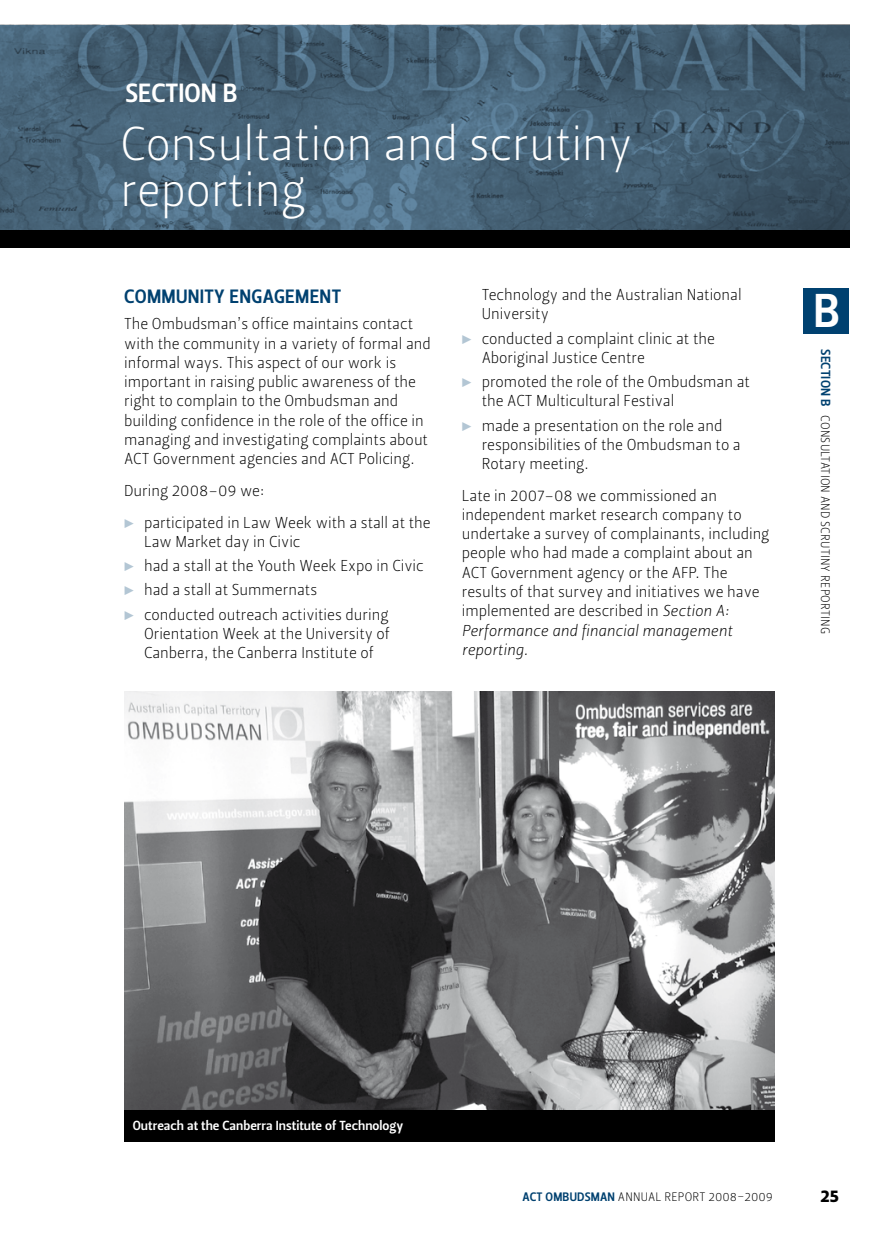
<style>
.page{position:relative;width:874px;height:1241px;background:#fff}
.page>*{position:absolute;margin:0;border:0;box-sizing:border-box;transform-origin:0 0}
.t1{font:47.25px/45.5px "Leitura Sans Grot 1";color:#fff}
.t2{font:47.25px "Leitura Sans Grot 3";color:#fff}
.t3{font:26.25px "Leitura Sans Grot 3";color:#fff}
.t4{font:19.25px "Leitura Sans Grot 3";color:#004170}
.t5{font:17.5px "Leitura Sans Grot 4";color:#000}
.t6{font:15.75px/19.2px "Leitura Sans Grot 1";color:#000}
.t7{font:15.75px/19.2px "Leitura Sans Italic 1";color:#000}
.t8{font:13.12px "Leitura Sans Grot 3";color:#fff}
.t9{font:12.25px "Leitura Sans Grot 1";letter-spacing:.015em;color:#000}
.s1{font-family:"Mathematical Pi Six";font-size:12.25px;color:#b3c6d4}
.s2{font-family:"Leitura Sans Italic 1"}
.s3{font-family:"Leitura Sans Grot 3";font-size:13.12px;color:#004170}
.s4{font-family:"Leitura Sans Grot 3";color:#004170}
</style>
<div class="page">
<div style="left:803px;top:288px;width:45px;height:45px;background:#004170"></div>
<img style="left:124px;top:691px;width:650px;height:419px">
<div style="left:0;top:60px;width:849px;height:188px;background:#000"></div>
<img style="left:0;top:25px;width:849px;height:205px">
<div style="left:124px;top:1110px;width:650px;height:31px;background:#000"></div>
<h2 class="t3" style="left:125px;top:78px;width:113px">SECTION B</h2>
<h1 class="t1" style="left:120px;top:122px;width:513px">Consultation and scrutiny reporting</h1>
<p class="t4" style="left:124px;top:285px;width:35px">Communit</p>
<p class="t4" style="left:214px;top:285px;width:28px">y engagement</p>
<p class="t6" style="left:124px;top:314px;width:308px">The Ombudsman’s office maintains contact with the community in a variety of formal and informal ways. This aspect of our work is important in raising public awareness of the right to complain to the Ombudsman and building confidence in the role of the office in managing and investigating complaints about ACT Government agencies and ACT Policing.</p>
<p class="t6" style="left:124px;top:475px;width:308px;line-height:31.7px">During 2008–09 we:<br><span class="s1">C</span> participated in Law Week with a stall at the</p>
<p class="t6" style="left:124px;top:529px;width:301px;line-height:24.2px;text-indent:20px">Law Market day in Civic<br><span class="s1">C</span> had a stall at the Youth Week Expo in Civic<br><span class="s1">C</span> had a stall at Summernats<br><span class="s1">C</span> conducted outreach activities during</p>
<p class="t6" style="left:144px;top:624px;width:247px">Orientation Week at the U niversity of<br>Canberra, the Canberra Institute of</p>
<p class="t6" style="left:481px;top:285px;width:261px">Technology and the Australian National<br>U niversity</p>
<p class="t6" style="left:481px;top:329px;width:235px;text-indent:-20px"><span class="s1">C</span> conducted a complaint clinic at the<br>Aboriginal Justice Centre</p>
<p class="t6" style="left:481px;top:372px;width:270px;text-indent:-20px"><span class="s1">C</span> promoted the role of the Ombudsman at the ACT Multicultural Festival</p>
<p class="t6" style="left:481px;top:415px;width:260px;text-indent:-20px"><span class="s1">C</span> made a presentation on the role and responsibilities of the Ombudsman to a<br>Rotary meeting.</p>
<p class="t6" style="left:461px;top:486px;width:309px">Late in 2007–08 we commissioned an independent market research company to undertake a survey of complainants, including people who had made a complaint about an ACT Government agency or the AFP. The results of that survey and initiatives we have implemented are described in <span class="s2">Section A:</span></p>
<p class="t7" style="left:461px;top:620px;width:272px">Performance and financial management reporting.</p>
<h1 class="t2" style="left:812px;top:282px;width:28px">B</h1>
<p class="t9" style="left:832px;top:349px;width:286px;rotate:90deg"><span class="s3">SECTION B</span> CONSULTATION AN D SCRUTINY REPORTING</p>
<p class="t8" style="left:133px;top:1117px;width:272px">Outreach at the Canberra Institute of Technology</p>
<p class="t9" style="left:522px;top:1189px;width:252px"><span class="s4">ACT oMBUDSMAN</span> Annual report 2008–2009</p>
<p class="t5" style="left:820px;top:1185px;width:20px">25</p>
</div>
